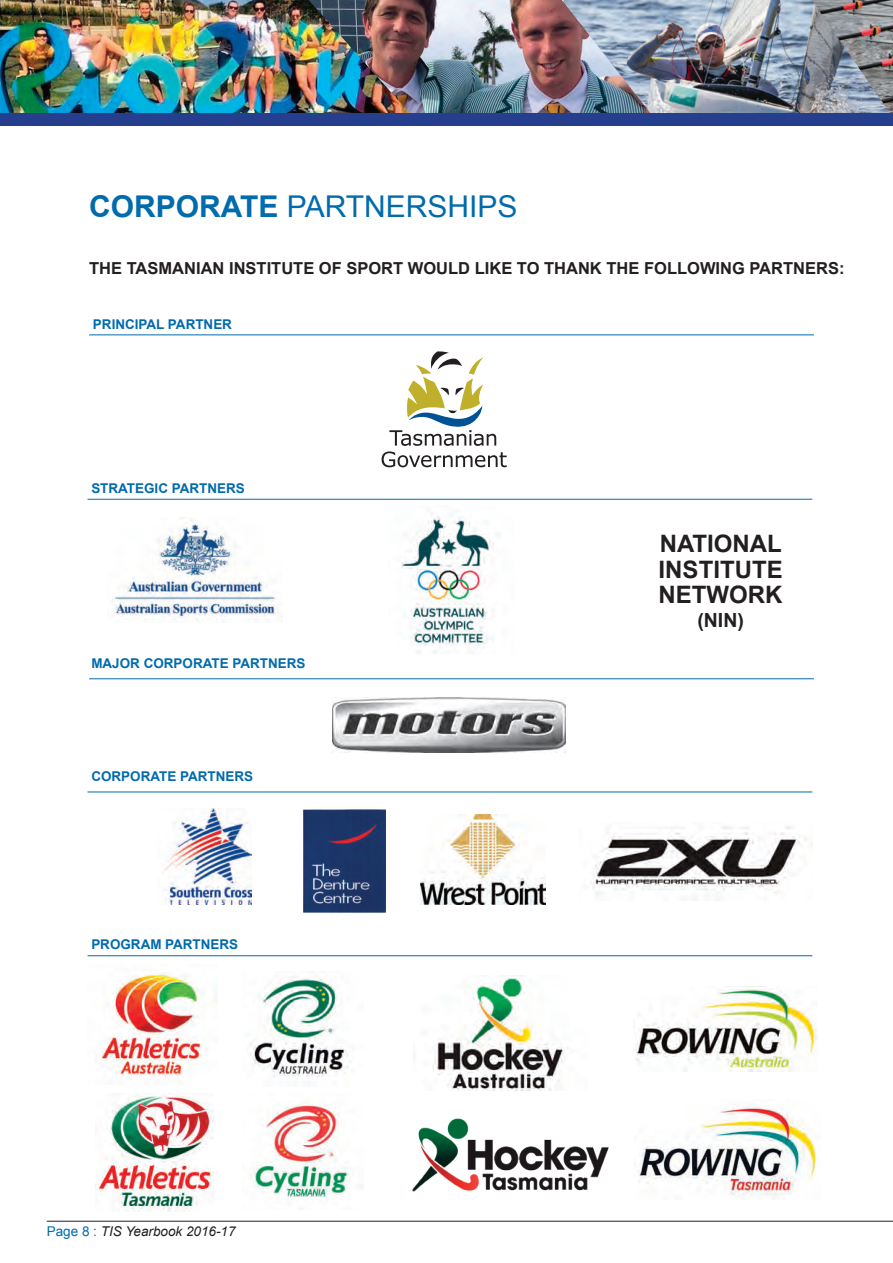
<style>
.page{position:relative;width:893px;height:1263px;background:#fff}
.page>*{position:absolute;margin:0;border:0;box-sizing:border-box;transform-origin:0 0}
.t1{font:30px "Arial";color:#006bad}
.t2{font:700 24px/25.5px "Arial";color:#231f20;text-align:justify}
.t3{font:700 19.5px "Arial";color:#231f20}
.t4{font:700 16.5px "Arial";color:#231f20}
.t5{font:700 13.5px "Arial";color:#006bad}
.t6{font:italic 13.5px "Arial";color:#231f20}
.s1{font-weight:700}
.s2{font-style:normal;color:#006bad}
</style>
<div class="page">
<hr style="left:47px;top:1221px;width:846px;height:1px;background:#231f20">
<img style="left:332px;top:698px;width:234px;height:55px">
<img style="left:303px;top:809px;width:83px;height:103px">
<img style="left:420px;top:815px;width:125px;height:89px">
<svg style="left:382px;top:351px;width:125px;height:116px"></svg>
<img style="left:164px;top:809px;width:87px;height:95px">
<img style="left:112px;top:517px;width:167px;height:105px">
<hr style="left:88px;top:499px;width:724px;height:1px;background:#006bad">
<hr style="left:89px;top:678px;width:725px;height:1px;background:#006bad">
<hr style="left:88px;top:792px;width:724px;height:1px;background:#006bad">
<hr style="left:88px;top:955px;width:724px;height:1px;background:#006bad">
<hr style="left:89px;top:334px;width:725px;height:1px;background:#006bad">
<img style="left:401px;top:513px;width:99px;height:140px">
<img style="left:590px;top:826px;width:222px;height:74px">
<img style="left:95px;top:969px;width:113px;height:115px">
<img style="left:249px;top:971px;width:102px;height:106px">
<img style="left:250px;top:1100px;width:114px;height:104px">
<img style="left:433px;top:976px;width:135px;height:115px">
<img style="left:412px;top:1118px;width:197px;height:74px">
<img style="left:633px;top:986px;width:184px;height:85px">
<img style="left:634px;top:1103px;width:186px;height:96px">
<img style="left:653px;top:0;width:240px;height:113px">
<img style="left:410px;top:0;width:243px;height:113px">
<img style="left:0;top:0;width:410px;height:113px">
<div style="left:0;top:113px;width:893px;height:12px;background:#253f8e"></div>
<img style="left:96px;top:1093px;width:117px;height:118px">
<h1 class="t1" style="left:89px;top:187px;width:430px"><span class="s1">CORPORATE</span> PARTNERSHIPS</h1>
<p class="t4" style="left:89px;top:258px;width:757px">THE TASMANIAN INSTITUTE OF SPORT WOULD LIKE TO THANK THE FOLLOWING PARTNERS:</p>
<p class="t5" style="left:93px;top:315px;width:141px">PRINCIPAL PARTNER</p>
<p class="t5" style="left:91px;top:479px;width:155px">STRATEGIC PARTNERS</p>
<p class="t5" style="left:91px;top:655px;width:216px">MAJOR CORPORATE PARTNERS</p>
<p class="t5" style="left:91px;top:767px;width:163px">CORPORATE PARTNERS</p>
<p class="t5" style="left:91px;top:935px;width:148px">PROGRAM PARTNERS</p>
<p class="t6" style="left:47px;top:1222px;width:190px"><span class="s2">Page 8 :</span> TIS Yearbook 2016-17</p>
<h2 class="t2" style="left:659px;top:532px;width:126px">NATIONAL INSTITUTE NETWORK</h2>
<h3 class="t3" style="left:697px;top:607px;width:48px">(NIN)</h3>
</div>
